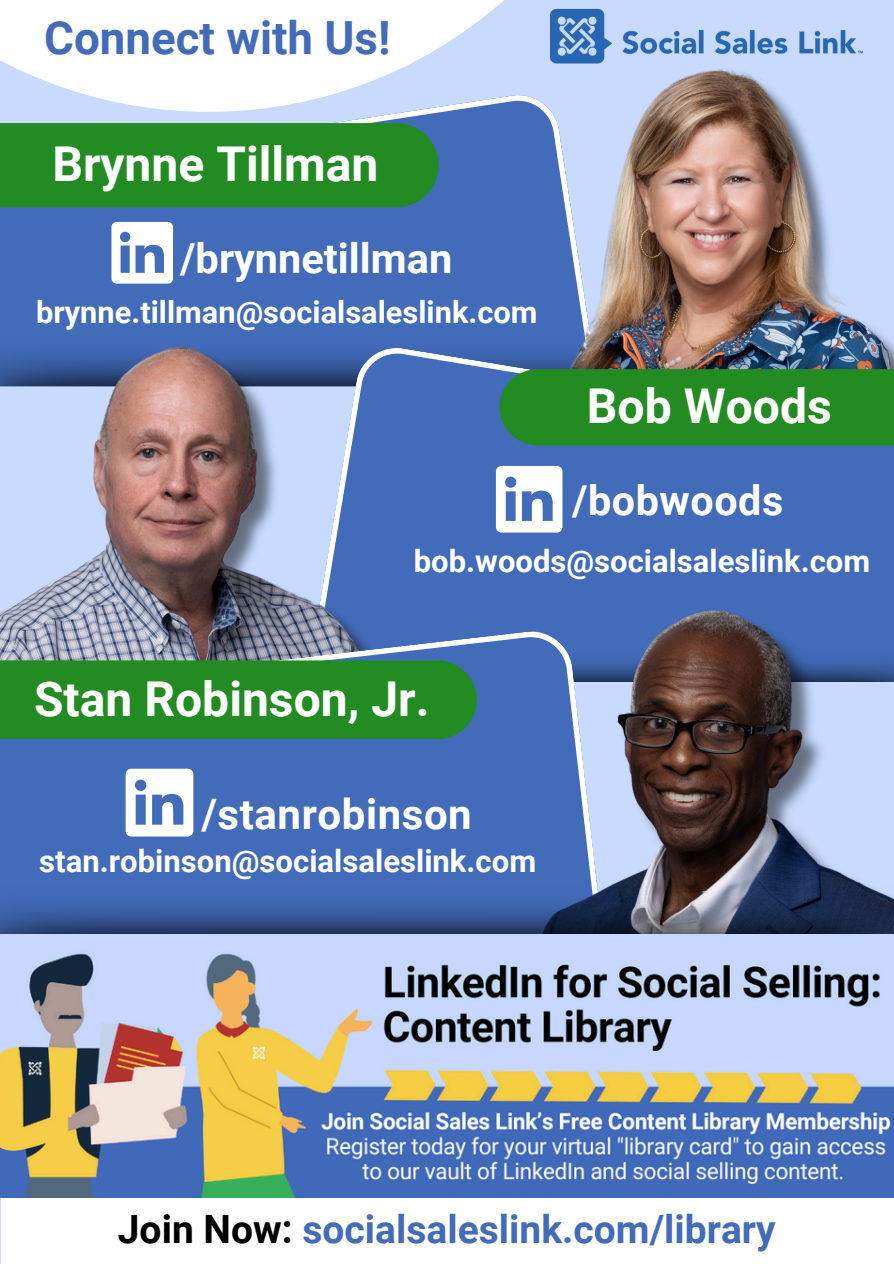
<style>
.page{position:relative;width:894px;height:1264px;background:#fff}
.page>*{position:absolute;margin:0;border:0;box-sizing:border-box;transform-origin:0 0}
.t1{font:700 48px "Roboto";color:#fff}
.t2{font:700 45.6px "Roboto";color:#426bba}
.t3{font:700 42px "Roboto";letter-spacing:.015em;color:#fff}
.t4{font:700 41.55px "Roboto";color:#fff}
.t5{font:700 41.25px "Roboto";letter-spacing:.015em;color:#fff}
.t6{font:700 39px "Roboto";color:#426bba}
.t7{font:700 31.05px "Roboto";color:#fff}
.t8{font:700 30.75px "Roboto";color:#fff}
.s1{color:#000}
</style>
<div class="page">
<svg style="left:0;top:0;width:535px;height:94px"></svg>
<svg style="left:0;top:94px;width:459px;height:242px;background:#6083c7"></svg>
<img style="left:459px;top:34px;width:434px;height:302px">
<img style="left:384px;top:336px;width:509px;height:11px">
<svg style="left:384px;top:347px;width:509px;height:283px;background:#456ab3"></svg>
<svg style="left:111px;top:222px;width:62px;height:62px"></svg>
<svg style="left:496px;top:466px;width:66px;height:66px"></svg>
<img style="left:0;top:316px;width:384px;height:314px">
<img style="left:535px;top:0;width:336px;height:76px">
<div style="left:0;top:123px;width:438px;height:84px;background:#228c22"></div>
<div style="left:499px;top:369px;width:394px;height:76px;background:#228c22"></div>
<svg style="left:0;top:630px;width:421px;height:256px;background:#4e71b6"></svg>
<div style="left:0;top:660px;width:421px;height:79px;background:#228c22"></div>
<img style="left:421px;top:579px;width:472px;height:307px">
<svg style="left:126px;top:768px;width:67px;height:68px"></svg>
<img style="left:0;top:886px;width:893px;height:48px">
<img style="left:0;top:934px;width:893px;height:263px">
<p class="t2" style="left:44px;top:12px;width:347px">Connect with Us!</p>
<p class="t1" style="left:52px;top:136px;width:327px">Brynne Tillman</p>
<p class="t4" style="left:180px;top:234px;width:274px">/brynnetillman</p>
<p class="t8" style="left:36px;top:294px;width:502px">brynne.tillman@socialsaleslink.com</p>
<h2 class="t1" style="left:586px;top:378px;width:246px">Bob Woods</h2>
<h1 class="t5" style="left:572px;top:477px;width:212px">/bobwoods</h1>
<h1 class="t7" style="left:413px;top:543px;width:458px">bob.woods@socialsaleslink.com</h1>
<p class="t1" style="left:34px;top:671px;width:397px">Stan Robinson, Jr.</p>
<p class="t3" style="left:201px;top:790px;width:272px">/stanrobinson</p>
<h1 class="t7" style="left:39px;top:842px;width:498px">stan.robinson@socialsaleslink.com</h1>
<p class="t6" style="left:118px;top:1206px;width:659px"><span class="s1">Join Now:</span> socialsaleslink.com/library</p>
</div>
